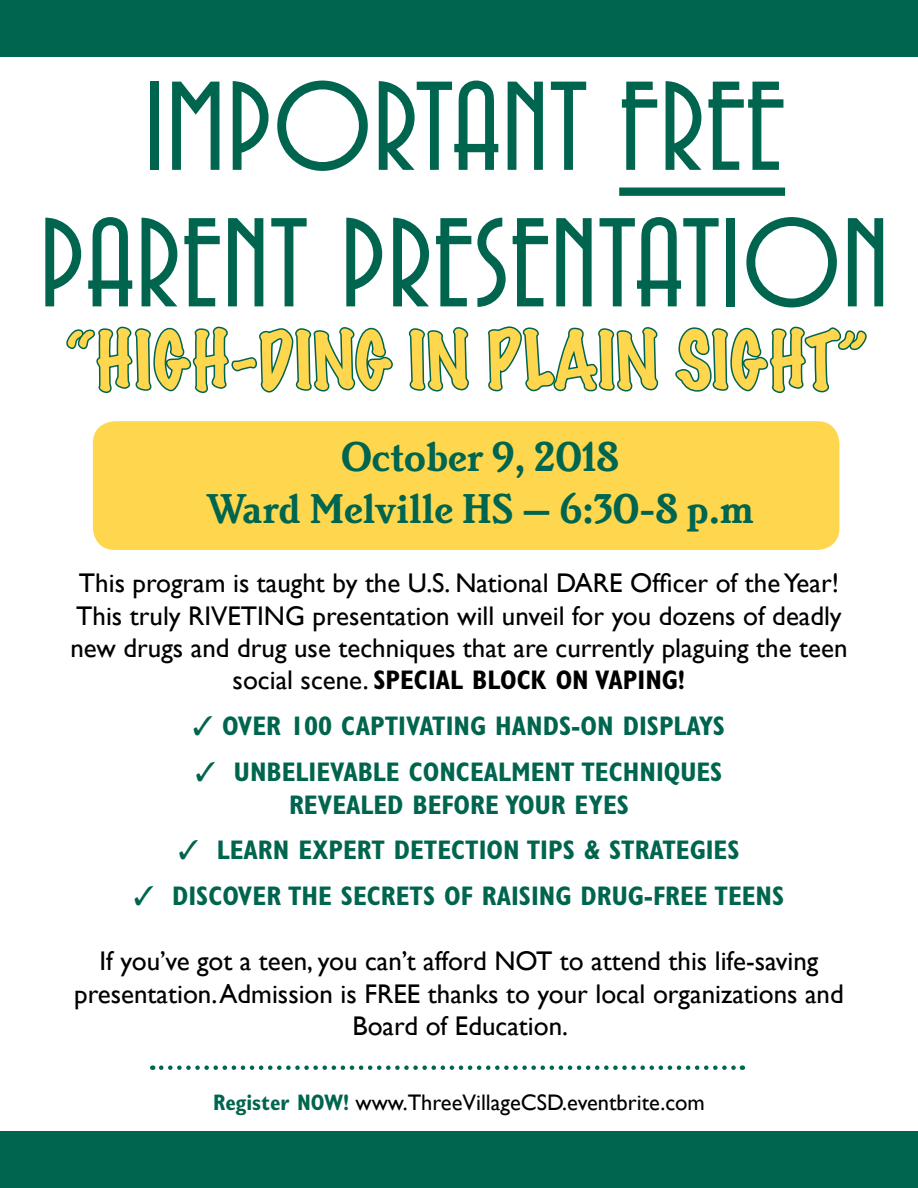
<style>
.page{position:relative;width:918px;height:1188px;background:#fff}
.page>*{position:absolute;margin:0;border:0;box-sizing:border-box;transform-origin:0 0}
.t1{font:132.3px/136.5px "Avenida Plain";color:#00654e;text-align:center}
.t2{font:100 72px "Marker Felt";letter-spacing:.01em;color:#ffd74f}
.t3{font:43.35px/52.1px "Brighton Bold Plain";color:#00654e;text-align:center}
.t4{font:27px/32.4px "Gill Sans";color:#000;text-align:center}
.t5{font:700 condensed 27px/32.4px "Gill Sans";color:#00654e;text-align:center}
.t6{font:22.5px "Gill Sans";color:#000}
.s1{font-weight:700;font-stretch:condensed}
.s2{font-weight:700;font-stretch:condensed;color:#00654e}
</style>
<div class="page">
<div style="left:93px;top:421px;width:746px;height:129px;background:#ffd74f;border-radius:22px"></div>
<div style="left:619px;top:188px;width:166px;height:8px;background:#00654e"></div>
<svg style="left:66px;top:326px;width:329px;height:178px"></svg>
<svg style="left:407px;top:327px;width:64px;height:95px"></svg>
<svg style="left:486px;top:326px;width:174px;height:96px"></svg>
<svg style="left:675px;top:326px;width:192px;height:67px"></svg>
<div style="left:0;top:0;width:918px;height:56px;background:#00654e"></div>
<div style="left:0;top:1132px;width:918px;height:56px;background:#00654e"></div>
<svg style="left:161px;top:1065px;width:582px;height:5px"></svg>
<h1 class="t1" style="left:39px;top:56px;width:853px">IMPORTANT FREE<br>PARENT PRESENTATION</h1>
<h2 class="t2" style="left:67px;top:304px;width:801px">“HIGH-DING IN PLAIN SIGHT”</h2>
<h3 class="t3" style="left:206px;top:430px;width:550px">October 9, 2018<br>Ward Melville HS – 6:30-8 p.m</h3>
<p class="t4" style="left:70px;top:567px;width:779px">This program is taught by the U.S. National DARE Officer of the Year!<br>This truly RIVETING presentation will unveil for you dozens of deadly new drugs and drug use techniques that are currently plaguing the teen social scene. <span class="s1">SPECIAL BLOCK ON VAPING!</span></p>
<p class="t5" style="left:193px;top:710px;width:534px">✓ OVER 100 CAPTIVATING HANDS-ON DISPLAYS</p>
<p class="t5" style="left:196px;top:756px;width:528px">✓ UNBELIEVABLE CONCEALMENT TECHNIQUES<br>REVEALED BEFORE YOUR EYES</p>
<p class="t5" style="left:178px;top:834px;width:563px">✓ LEARN EXPERT DETECTION TIPS &amp; STRATEGIES</p>
<p class="t5" style="left:134px;top:880px;width:652px">✓ DISCOVER THE SECRETS OF RAISING DRUG-FREE TEENS</p>
<p class="t4" style="left:74px;top:945px;width:771px">If you’ve got a teen, you can’t afford NOT to attend this life-saving presentation. Admission is FREE thanks to your local organizations and<br>Board of Education.</p>
<p class="t6" style="left:213px;top:1089px;width:493px"><span class="s2">Register NOW!</span> www.ThreeVillageCSD.eventbrite.com</p>
</div>
